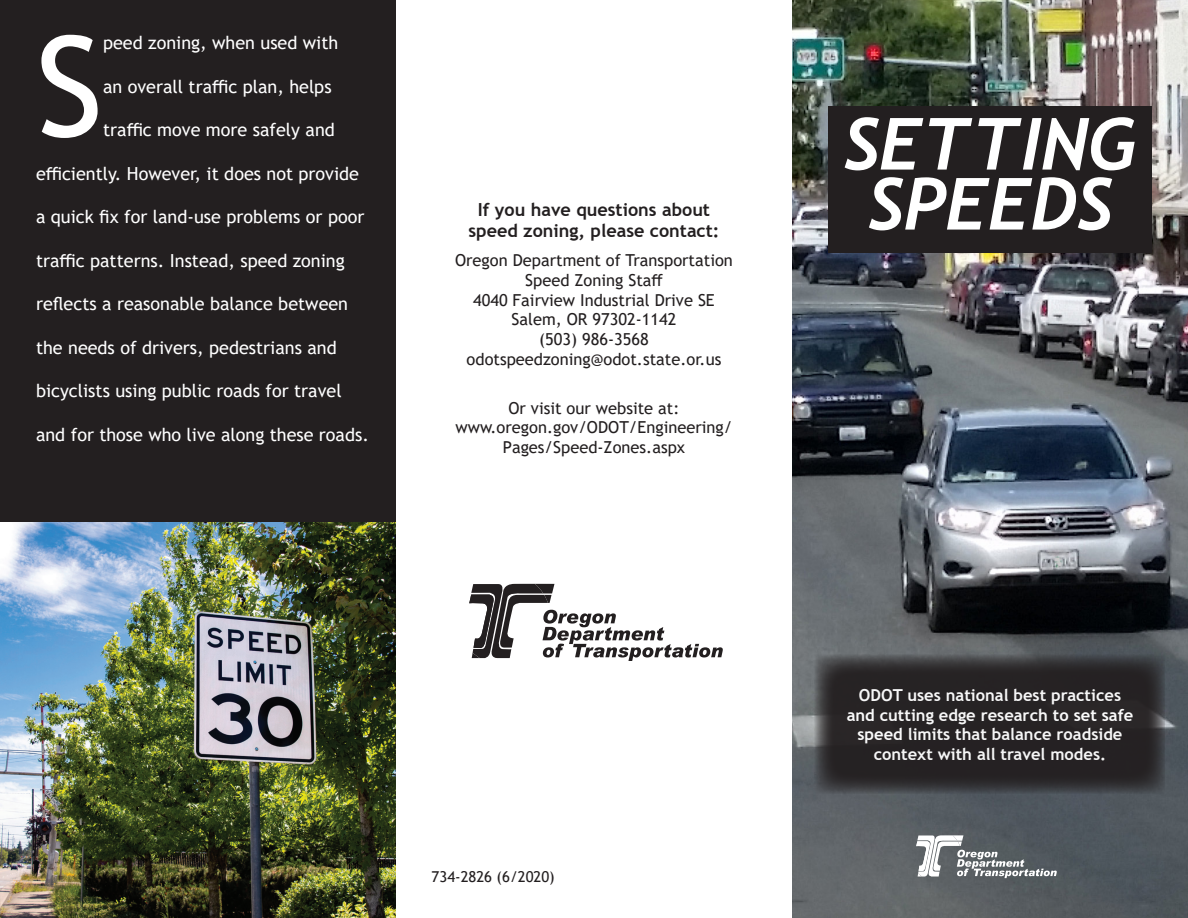
<style>
.page{position:relative;width:1188px;height:918px;background:#fff}
.page>*{position:absolute;margin:0;border:0;box-sizing:border-box;transform-origin:0 0}
.t1{font:139.5px "Trebuchet MS";color:#fff}
.t2{font:italic 700 72px/60px "Trebuchet";color:#fff;text-align:center}
.t3{font:18px "Trebuchet MS";color:#fff}
.t4{font:700 18px/21.6px "Trebuchet MS";color:#231f20;text-align:center}
.t5{font:16.5px/19.8px "Trebuchet MS";color:#231f20;text-align:center}
.t6{font:700 16.5px/19.8px "Trebuchet MS";color:#fff;text-align:center}
.t7{font:15px "Trebuchet MS";color:#231f20}
</style>
<div class="page">
<img style="left:0;top:522px;width:396px;height:396px">
<img style="left:792px;top:0;width:396px;height:918px">
<div style="left:0;top:0;width:396px;height:522px;background:#231f20"></div>
<div style="left:828px;top:106px;width:324px;height:147px;background:#231f20"></div>
<svg style="left:814px;top:655px;width:352px;height:139px;background:#2d2a2c"></svg>
<svg style="left:916px;top:835px;width:141px;height:43px"></svg>
<svg style="left:469px;top:584px;width:254px;height:77px"></svg>
<p class="t1" style="left:36px;top:-1px;width:69px">S</p>
<p class="t3" style="left:103px;top:32px;width:237px">peed zoning, when used with</p>
<p class="t3" style="left:103px;top:75px;width:230px">an overall traffic plan, helps</p>
<p class="t3" style="left:103px;top:119px;width:233px">traffic move more safely and</p>
<p class="t3" style="left:36px;top:162px;width:325px">efficiently. However, it does not provide</p>
<p class="t3" style="left:36px;top:206px;width:330px">a quick fix for land-use problems or poor</p>
<p class="t3" style="left:36px;top:249px;width:310px">traffic patterns. Instead, speed zoning</p>
<p class="t3" style="left:36px;top:293px;width:314px">reflects a reasonable balance between</p>
<p class="t3" style="left:36px;top:336px;width:302px">the needs of drivers, pedestrians and</p>
<p class="t3" style="left:36px;top:380px;width:307px">bicyclists using public roads for travel</p>
<p class="t3" style="left:36px;top:423px;width:334px">and for those who live along these roads.</p>
<p class="t4" style="left:468px;top:198px;width:253px">If you have questions about speed zoning, please contact:</p>
<p class="t5" style="left:455px;top:250px;width:279px">Oregon Department of Transportation<br>Speed Zoning Staff<br>4040 Fairview Industrial Drive SE<br>Salem, OR 97302-1142<br>(503) 986-3568 odotspeedzoning@odot.state.or.us</p>
<p class="t5" style="left:455px;top:398px;width:278px">Or visit our website at: www.oregon.gov/ODOT/Engineering/<br>Pages/Speed-Zones.aspx</p>
<p class="t7" style="left:432px;top:867px;width:125px">734-2826 (6/2020)</p>
<p class="t2" style="left:843px;top:114px;width:295px">SETTING<br>SPEEDS</p>
<p class="t6" style="left:847px;top:685px;width:288px">ODOT uses national best practices and cutting edge research to set safe speed limits that balance roadside context with all travel modes.</p>
</div>
